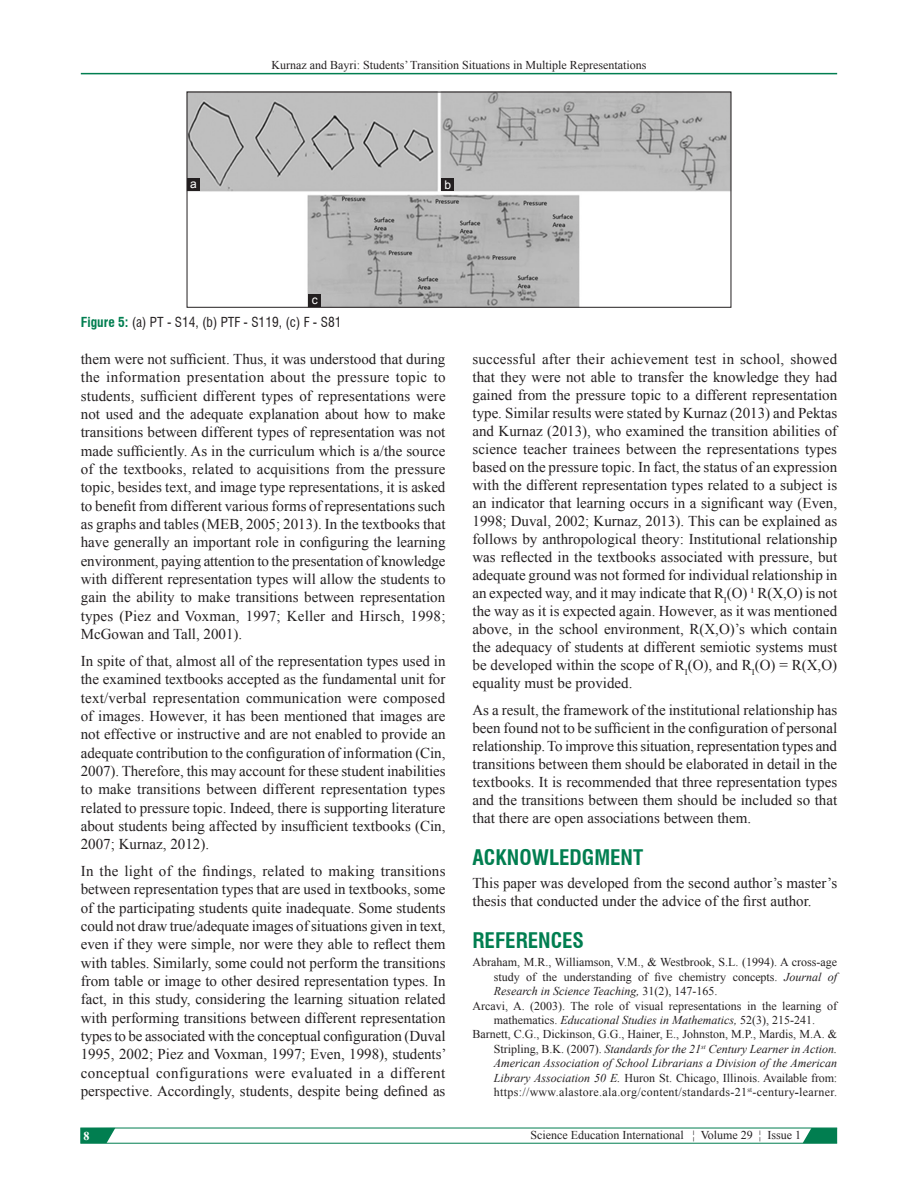
<style>
.page{position:relative;width:918px;height:1188px;background:#fff}
.page>*{position:absolute;margin:0;border:0;box-sizing:border-box;transform-origin:0 0}
.t1{font:700 condensed 21px "Swiss 721 BT";color:#017e50}
.TX{font:15px/18.3px "Times New Roman";color:#231f20;text-align:justify}
.FGC{font:condensed 13.5px "Swiss 721 BT";color:#231f20}
.REF{font:12px/14.4px "Times New Roman";color:#231f20;text-align:justify}
.LABEL{font:12px "Arial";color:#fff}
.t2{font:700 12px "Times New Roman";color:#fff}
.s1{font-weight:700;color:#017e50}
.s2{font-style:italic}
.s3{font-weight:700}
</style>
<div class="page">
<hr style="left:81px;top:73px;width:756px;height:1px;background:#017e50">
<svg style="left:80px;top:1128px;width:758px;height:16px"></svg>
<img style="left:189px;top:94px;width:540px;height:211px">
<div style="left:308px;top:294px;width:13px;height:13px;background:#231f20"></div>
<div style="left:442px;top:178px;width:12px;height:13px;background:#231f20"></div>
<div style="left:187px;top:178px;width:13px;height:13px;background:#231f20"></div>
<p class="REF" style="left:271px;top:57px;width:377px">Kurnaz and Bayri: Students’ Transition Situations in Multiple Representations</p>
<p class="LABEL" style="left:190px;top:176px;width:8px">a</p>
<p class="LABEL" style="left:445px;top:176px;width:8px">b</p>
<p class="LABEL" style="left:312px;top:292px;width:7px">c</p>
<p class="FGC" style="left:81px;top:314px;width:262px"><span class="s1">Figure 5:</span> (a) PT - S14, (b) PTF - S119, (c) F - S81</p>
<p class="TX" style="left:81px;top:349px;width:366px">them were not sufficient. Thus, it was understood that during the information presentation about the pressure topic to students, sufficient different types of representations were not used and the adequate explanation about how to make transitions between different types of representation was not made sufficiently. As in the curriculum which is a/the source of the textbooks, related to acquisitions from the pressure topic, besides text, and image type representations, it is asked to benefit from different various forms of representations such as graphs and tables (MEB, 2005; 2013). In the textbooks that have generally an important role in configuring the learning environment, paying attention to the presentation of knowledge with different representation types will allow the students to gain the ability to make transitions between representation types (Piez and Voxman, 1997; Keller and Hirsch, 1998; McGowan and Tall, 2001).</p>
<p class="TX" style="left:81px;top:651px;width:366px">In spite of that, almost all of the representation types used in the examined textbooks accepted as the fundamental unit for text/verbal representation communication were composed of images. However, it has been mentioned that images are not effective or instructive and are not enabled to provide an adequate contribution to the configuration of information (Cin, 2007). Therefore, this may account for these student inabilities to make transitions between different representation types related to pressure topic. Indeed, there is supporting literature about students being affected by insufficient textbooks (Cin, 2007; Kurnaz, 2012).</p>
<p class="TX" style="left:81px;top:862px;width:367px">In the light of the findings, related to making transitions between representation types that are used in textbooks, some of the participating students quite inadequate. Some students could not draw true/adequate images of situations given in text, even if they were simple, nor were they able to reflect them with tables. Similarly, some could not perform the transitions from table or image to other desired representation types. In fact, in this study, considering the learning situation related with performing transitions between different representation types to be associated with the conceptual configuration (Duval 1995, 2002; Piez and Voxman, 1997; Even, 1998), students’ conceptual configurations were evaluated in a different perspective. Accordingly, students, despite being defined as</p>
<p class="TX" style="left:472px;top:350px;width:366px">successful after their achievement test in school, showed that they were not able to transfer the knowledge they had gained from the pressure topic to a different representation type. Similar results were stated by Kurnaz (2013) and Pektas and Kurnaz (2013), who examined the transition abilities of science teacher trainees between the representations types based on the pressure topic. In fact, the status of an expression with the different representation types related to a subject is an indicator that learning occurs in a significant way (Even, 1998; Duval, 2002; Kurnaz, 2013). This can be explained as follows by anthropological theory: Institutional relationship was reflected in the textbooks associated with pressure, but adequate ground was not formed for individual relationship in an expected way, and it may indicate that R<sub>I</sub>(O) ¹ R(X,O) is not the way as it is expected again. However, as it was mentioned above, in the school environment, R(X,O)’s which contain the adequacy of students at different semiotic systems must be developed within the scope of R<sub>I</sub>(O), and R<sub>I</sub>(O) = R(X,O) equality must be provided.</p>
<p class="TX" style="left:472px;top:700px;width:366px">As a result, the framework of the institutional relationship has been found not to be sufficient in the configuration of personal relationship. To improve this situation, representation types and transitions between them should be elaborated in detail in the textbooks. It is recommended that three representation types and the transitions between them should be included so that that there are open associations between them.</p>
<h1 class="t1" style="left:472px;top:845px;width:172px">ACKNOWLEDGMENT</h1>
<p class="TX" style="left:472px;top:873px;width:366px">This paper was developed from the second author’s master’s thesis that conducted under the advice of the first author.</p>
<h1 class="t1" style="left:472px;top:928px;width:113px">REFERENCES</h1>
<p class="REF" style="left:494px;top:955px;width:345px;text-indent:-21px">Abraham, M.R., Williamson, V.M., &amp; Westbrook, S.L. (1994). A cross‑age study of the understanding of five chemistry concepts. <span class="s2">Journal of Research in Science Teaching,</span> 31(2), 147-165.</p>
<p class="REF" style="left:472px;top:998px;width:366px;text-align:center">Arcavi, A. (2003). The role of visual representations in the learning of mathematics. <span class="s2">Educational Studies in Mathematics,</span> 52(3), 215-241.</p>
<p class="REF" style="left:494px;top:1027px;width:345px;text-indent:-21px">Barnett, C.G., Dickinson, G.G., Hainer, E., Johnston, M.P., Mardis, M.A. &amp; Stripling, B.K. (2007). <span class="s2">Standards for the 21</span><sup>st</sup> <span class="s2">Century Learner in Action.<br>American Association of School Librarians a Division of the American Library Association 50 E.</span> Huron St. Chicago, Illinois. Available from: https://www.alastore.ala.org/content/standards-21<sup>st</sup>-century<span class="s3">-</span>learner.</p>
<p class="t2" style="left:84px;top:1127px;width:7px">8</p>
<p class="REF" style="left:530px;top:1128px;width:272px">Science Education International ¦ Volume 29 ¦ Issue 1</p>
</div>
